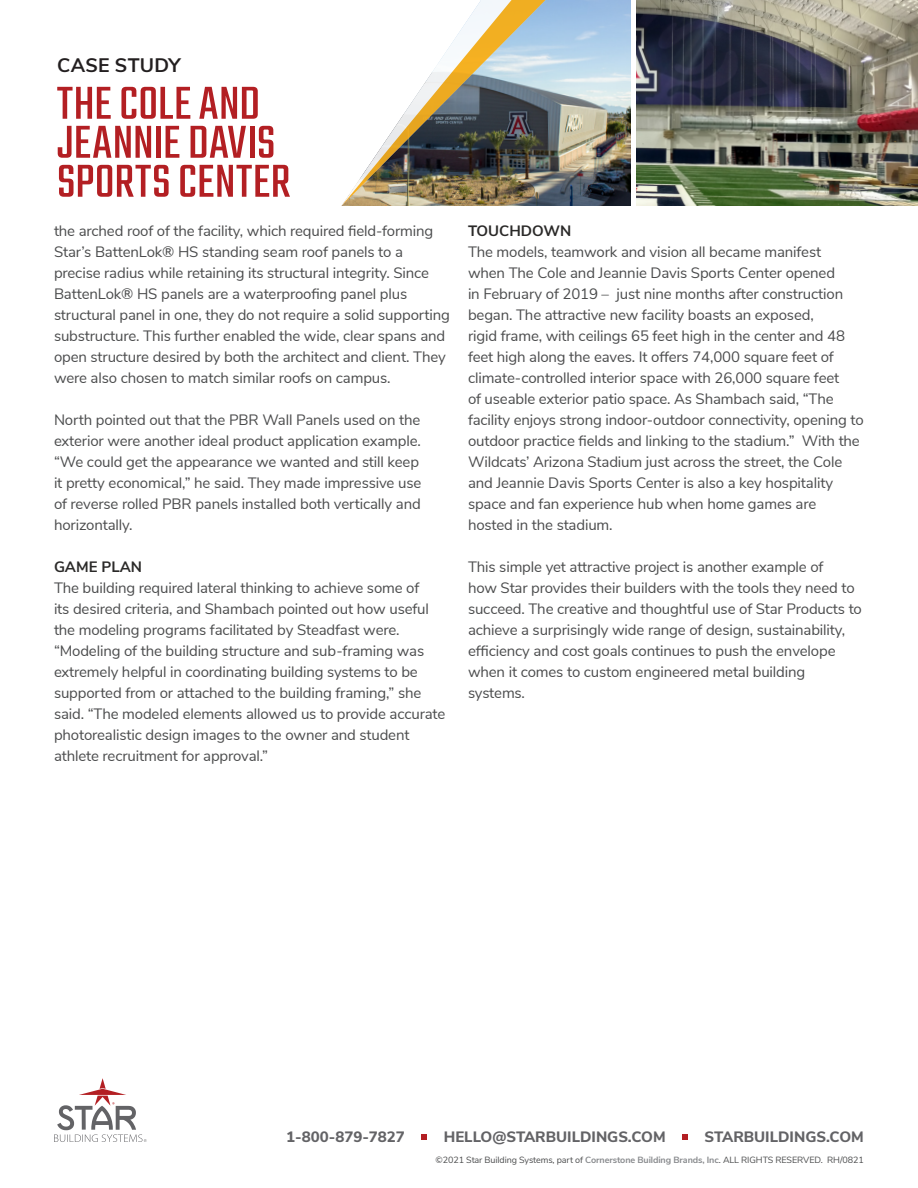
<style>
.page{position:relative;width:918px;height:1188px;background:#fff}
.page>*{position:absolute;margin:0;border:0;box-sizing:border-box;transform-origin:0 0}
.Panel_Name{font:51px/39px "Teko";letter-spacing:.005em;color:#b31f23}
.t1{font:700 19.5px "Nunito Sans";letter-spacing:.01em;color:#231f20}
.Body_Text{font:15px/21px "Nunito Sans";letter-spacing:-.01em;color:#4b4c4d}
.t2{font:800 15px "Nunito Sans";color:#636366}
.Body_Sub_Head_Text{font:700 15px "Nunito Sans";color:#2a2928}
.t3{font:9px "Nunito Sans";letter-spacing:-.01em;color:#4b4c4d}
.s1{font-weight:700;color:#898b8e}
</style>
<div class="page">
<img style="left:560px;top:0;width:70px;height:206px">
<img style="left:636px;top:0;width:282px;height:206px">
<img style="left:491px;top:0;width:69px;height:206px">
<img style="left:341px;top:0;width:150px;height:206px">
<svg style="left:422px;top:1134px;width:5px;height:6px"></svg>
<svg style="left:682px;top:1134px;width:6px;height:6px"></svg>
<svg style="left:54px;top:1078px;width:93px;height:64px"></svg>
<p class="t1" style="left:57px;top:51px;width:125px">CASE STUDY</p>
<p class="Panel_Name" style="left:57px;top:87px;width:235px">THE COLE AND<br>JEANNIE DAVIS<br>SPORTS CENTER</p>
<p class="Body_Text" style="left:54px;top:219px;width:398px">the arched roof of the facility, which required field-forming Star’s BattenLok® HS standing seam roof panels to a precise radius while retaining its structural integrity. Since BattenLok® HS panels are a waterproofing panel plus structural panel in one, they do not require a solid supporting substructure. This further enabled the wide, clear spans and open structure desired by both the architect and client. They were also chosen to match similar roofs on campus.</p>
<p class="Body_Text" style="left:54px;top:408px;width:369px">North pointed out that the PBR Wall Panels used on the exterior were another ideal product application example. “We could get the appearance we wanted and still keep it pretty economical,” he said. They made impressive use of reverse rolled PBR panels installed both vertically and horizontally.</p>
<p class="Body_Sub_Head_Text" style="left:54px;top:556px;width:90px">GAME PLAN</p>
<p class="Body_Text" style="left:54px;top:576px;width:393px">The building required lateral thinking to achieve some of<br>its desired criteria, and Shambach pointed out how useful the modeling programs facilitated by Steadfast were. “Modeling of the building structure and sub-framing was extremely helpful in coordinating building systems to be supported from or attached to the building framing,” she said. “The modeled elements allowed us to provide accurate photorealistic design images to the owner and student athlete recruitment for approval.”</p>
<p class="Body_Sub_Head_Text" style="left:468px;top:220px;width:105px">TOUCHDOWN</p>
<p class="Body_Text" style="left:468px;top:240px;width:397px">The models, teamwork and vision all became manifest<br>when The Cole and Jeannie Davis Sports Center opened<br>in February of 2019 – just nine months after construction began. The attractive new facility boasts an exposed,<br>rigid frame, with ceilings 65 feet high in the center and 48 feet high along the eaves. It offers 74,000 square feet of climate-controlled interior space with 26,000 square feet<br>of useable exterior patio space. As Shambach said, “The facility enjoys strong indoor-outdoor connectivity, opening to outdoor practice fields and linking to the stadium.” With the Wildcats’ Arizona Stadium just across the street, the Cole and Jeannie Davis Sports Center is also a key hospitality space and fan experience hub when home games are hosted in the stadium.</p>
<p class="Body_Text" style="left:468px;top:555px;width:395px">This simple yet attractive project is another example of<br>how Star provides their builders with the tools they need to succeed. The creative and thoughtful use of Star Products to achieve a surprisingly wide range of design, sustainability, efficiency and cost goals continues to push the envelope when it comes to custom engineered metal building systems.</p>
<p class="t2" style="left:286px;top:1126px;width:120px">1-800-879-7827</p>
<p class="t2" style="left:444px;top:1126px;width:223px">HELLO@STARBUILDINGS.COM</p>
<p class="t2" style="left:705px;top:1126px;width:161px">STARBUILDINGS.COM</p>
<p class="t3" style="left:436px;top:1153px;width:430px">©2021 Star Building Systems, part of <span class="s1">Cornerstone Building Brands, Inc</span>. ALL RIGHTS RESERVED. RH/0821</p>
</div>
